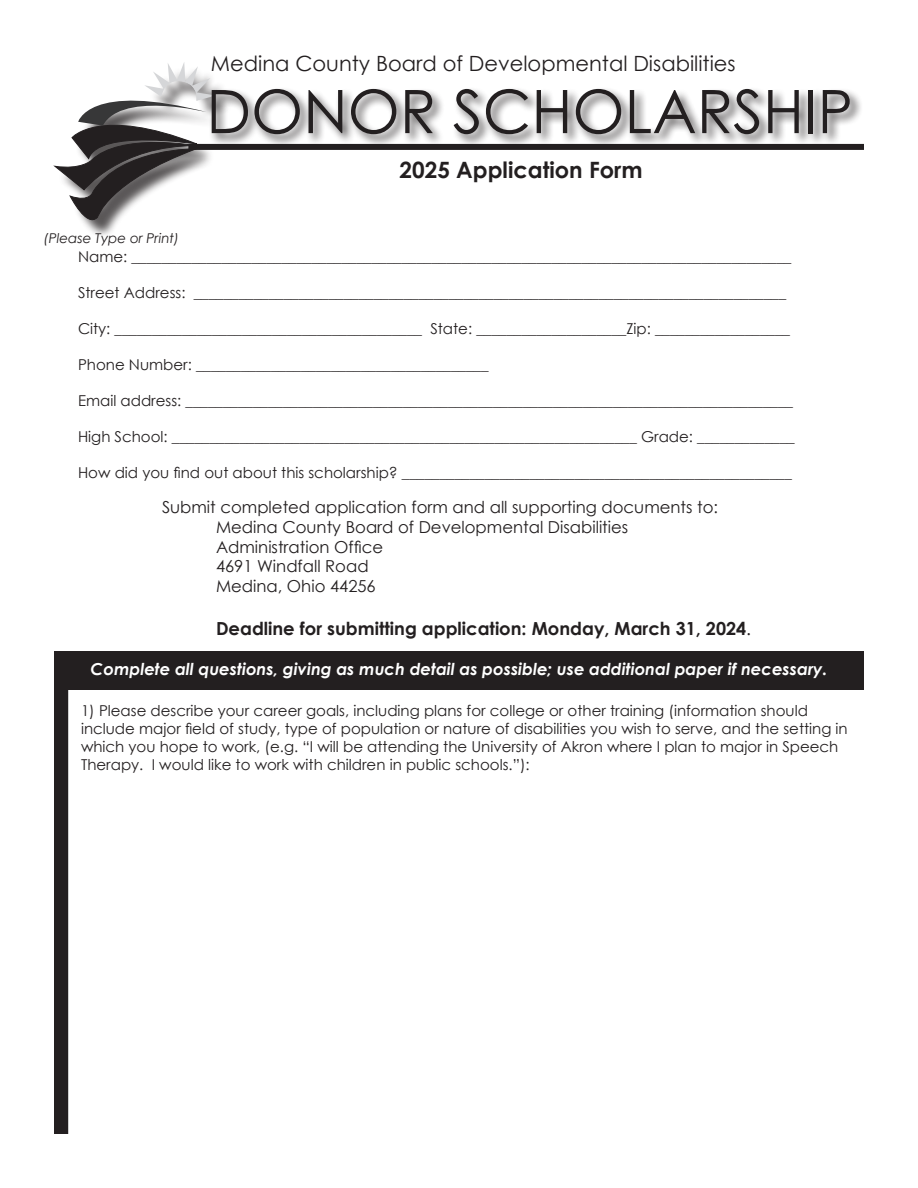
<style>
.page{position:relative;width:918px;height:1188px;background:#fff}
.page>*{position:absolute;margin:0;border:0;box-sizing:border-box;transform-origin:0 0}
.t1{font:60px "Century Gothic";color:#231f20}
.t2{font:700 22.5px "Century Gothic";color:#231f20}
.t3{font:21px "Century Gothic";color:#231f20}
.t4{font:700 18px "Century Gothic";color:#231f20}
.t5{font:16.5px/19.8px "Century Gothic";color:#231f20}
.t6{font:italic 700 16.5px "Century Gothic";color:#fff}
.t7{font:15px/18px "Century Gothic";color:#231f20}
.t8{font:italic 13.5px "Century Gothic";color:#231f20}
.s1{font-weight:400}
</style>
<div class="page">
<div style="left:55px;top:652px;width:808px;height:37px;background:#231f20"></div>
<div style="left:54px;top:651px;width:810px;height:39px;border:2px solid #231f20"></div>
<div style="left:55px;top:688px;width:12px;height:445px;background:#231f20"></div>
<div style="left:54px;top:688px;width:14px;height:446px;border:2px solid #231f20"></div>
<svg style="left:53px;top:62px;width:163px;height:169px"></svg>
<div style="left:209px;top:86px;width:654px;height:62px;background:#231f20;opacity:.75"></div>
<div style="left:188px;top:144px;width:676px;height:6px;background:#231f20"></div>
<p class="t3" style="left:211px;top:49px;width:526px">Medina County Board of Developmental Disabilities</p>
<p class="t1" style="left:206px;top:70px;width:648px">DONOR SCHOLARSHIP</p>
<p class="t2" style="left:400px;top:153px;width:244px">2025 Application Form</p>
<p class="t8" style="left:44px;top:229px;width:137px">(Please Type or Print)</p>
<p class="t7" style="left:78px;top:247px;width:715px">Name: ________________________________________________________________________________________</p>
<p class="t7" style="left:78px;top:283px;width:710px">Street Address: _______________________________________________________________________________</p>
<p class="t7" style="left:78px;top:319px;width:714px">City: _________________________________________ State: ____________________Zip: __________________</p>
<p class="t7" style="left:78px;top:355px;width:412px">Phone Number: _______________________________________</p>
<p class="t7" style="left:78px;top:391px;width:717px">Email address: _________________________________________________________________________________</p>
<p class="t7" style="left:78px;top:427px;width:718px">High School: ______________________________________________________________ Grade: _____________</p>
<p class="t7" style="left:78px;top:463px;width:715px">How did you find out about this scholarship? ____________________________________________________</p>
<p class="t5" style="left:216px;top:497px;width:504px;text-indent:-54px">Submit completed application form and all supporting documents to:<br>Medina County Board of Developmental Disabilities</p>
<p class="t5" style="left:216px;top:536px;width:169px">Administration Office</p>
<p class="t5" style="left:216px;top:556px;width:154px">4691 Windfall Road</p>
<p class="t5" style="left:216px;top:576px;width:161px">Medina, Ohio 44256</p>
<p class="t4" style="left:216px;top:615px;width:537px">Deadline for submitting application: Monday, March 31, 2024<span class="s1">.</span></p>
<p class="t6" style="left:91px;top:657px;width:738px">Complete all questions, giving as much detail as possible; use additional paper if necessary.</p>
<p class="t7" style="left:81px;top:702px;width:728px">1) Please describe your career goals, including plans for college or other training (information should</p>
<p class="t7" style="left:81px;top:720px;width:768px">include major field of study, type of population or nature of disabilities you wish to serve, and the setting in which you hope to work, (e.g. “I will be attending the University of Akron where I plan to major in Speech<br>Therapy. I would like to work with children in public schools.”):</p>
</div>
